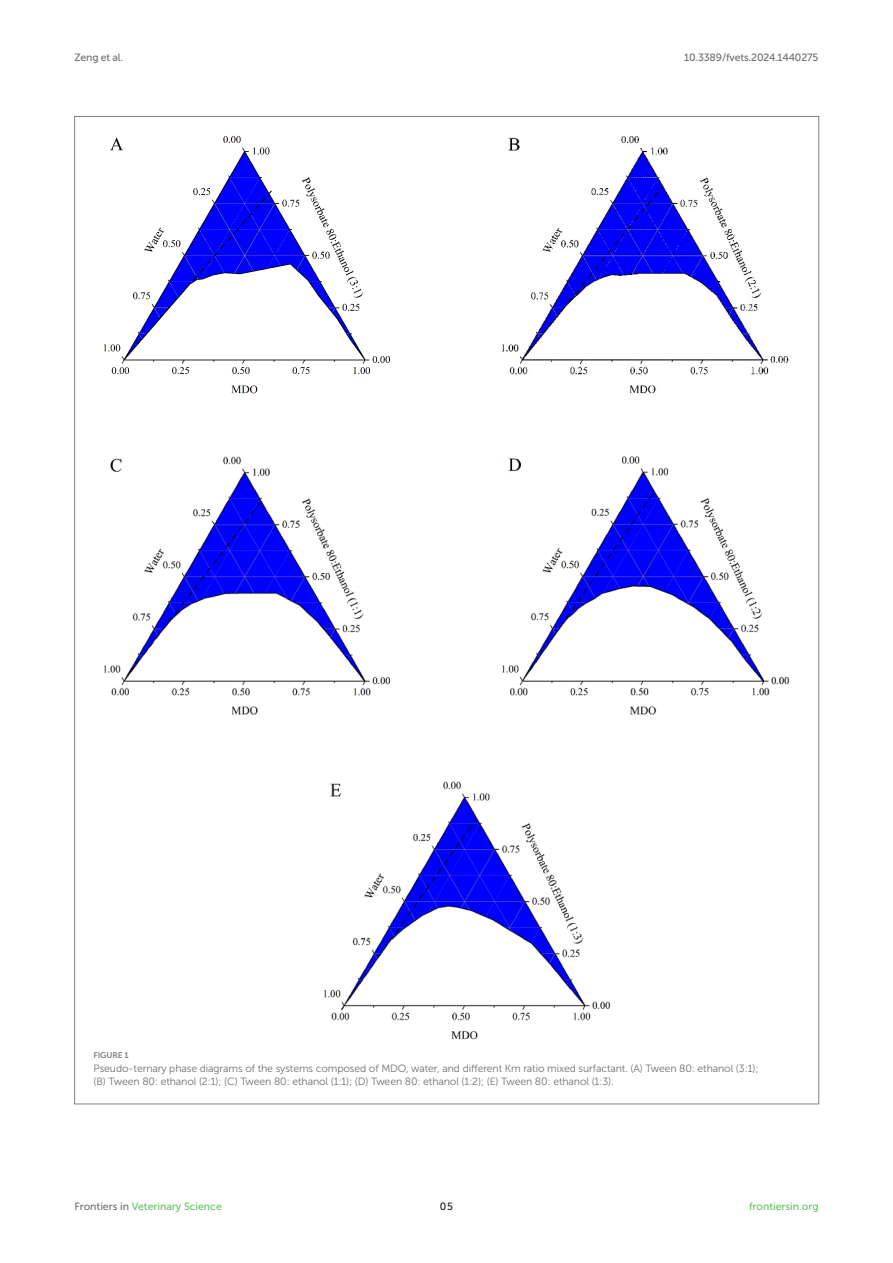
<style>
.page{position:relative;width:893px;height:1263px;background:#fff}
.page>*{position:absolute;margin:0;border:0;box-sizing:border-box;transform-origin:0 0}
.FIG_LEG{font:10.5px/13.5px "Museo Sans 300";letter-spacing:-.01em;color:#706f70}
.t1{font:10.5px "Museo Sans 500";color:#65c161}
.t2{font:10.5px "Museo Sans 500";letter-spacing:-.015em;color:#706f70}
.t3{font:10.5px "Museo Sans 500";color:#1b1c1b}
.FIG_HD{font:8.25px "Museo Sans 700";letter-spacing:-.01em;color:#7e7f7f}
.s1{color:#706f70}
</style>
<div class="page">
<img style="left:104px;top:135px;width:685px;height:904px">
<p class="t2" style="left:74px;top:51px;width:50px">Zeng et al.</p>
<p class="t2" style="left:684px;top:51px;width:136px">10.3389/fvets.2024.1440275</p>
<p class="FIG_HD" style="left:94px;top:1050px;width:37px">FIGURE 1</p>
<p class="FIG_LEG" style="left:94px;top:1061px;width:666px">Pseudo-ternary phase diagrams of the systems composed of MDO, water, and different Km ratio mixed surfactant. (A) Tween 80: ethanol (3:1); (B) Tween 80: ethanol (2:1); (C) Tween 80: ethanol (1:1); (D) Tween 80: ethanol (1:2); (E) Tween 80: ethanol (1:3).</p>
<p class="t1" style="left:74px;top:1200px;width:149px"><span class="s1">Frontiers in</span> Veterinary Science</p>
<p class="t3" style="left:440px;top:1200px;width:14px">05</p>
<p class="t1" style="left:749px;top:1200px;width:71px">frontiersin.org</p>
</div>
